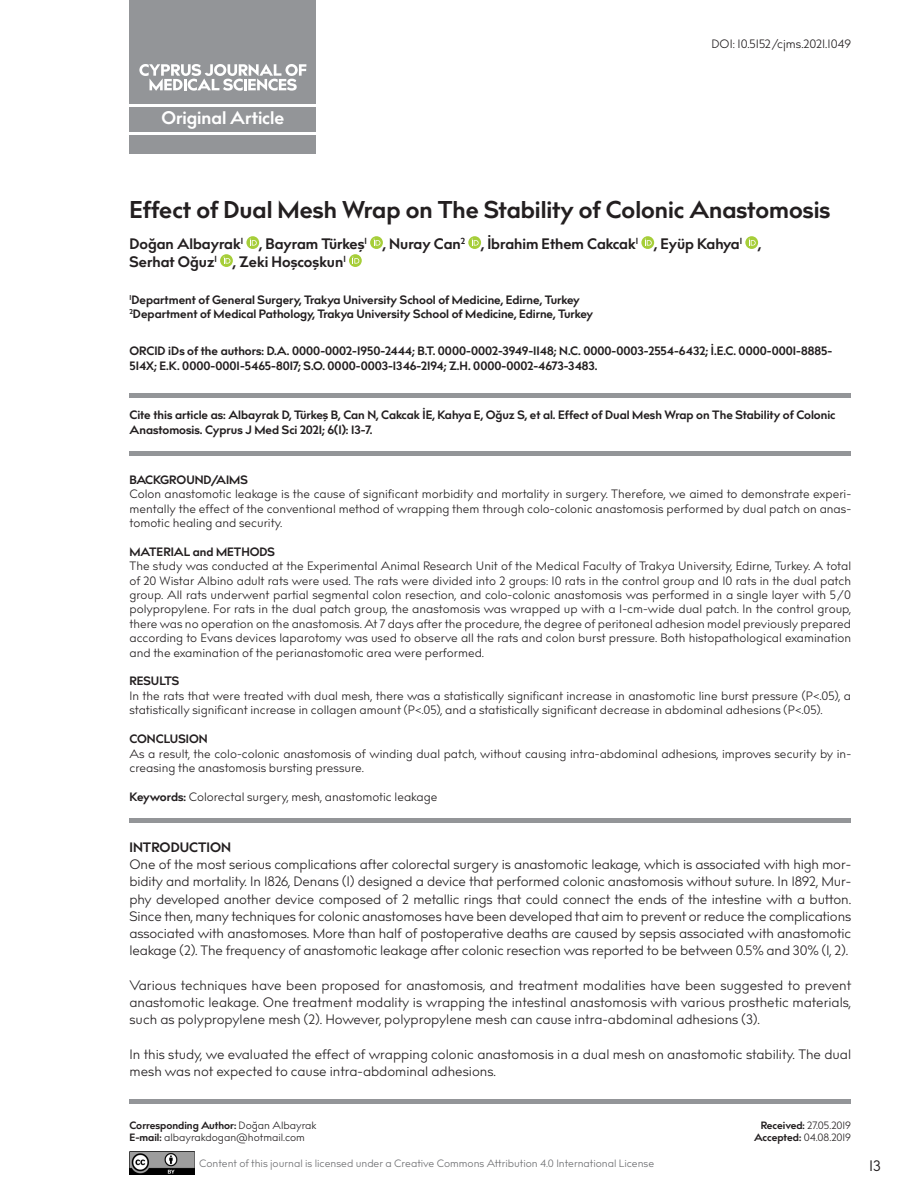
<style>
.page{position:relative;width:915px;height:1191px;background:#fff}
.page>*{position:absolute;margin:0;border:0;box-sizing:border-box;transform-origin:0 0}
.t1{font:700 24px "billcorporatenarrow";color:#231f20}
.t2{font:700 18px "billcorporatenarrow";color:#fff}
.t3{font:700 15px/18px "billcorporatenarrow";color:#231f20}
.t4{font:15px "billcorporatenarrow";color:#231f20}
.t5{font:13.5px/17.2px "billcorporatenarrow";color:#231f20;text-align:justify}
.t6{font:700 13.5px "billcorporatenarrow";color:#231f20}
.t7{font:12px/14.4px "billcorporatenarrow";color:#231f20;text-align:justify}
.t8{font:700 12px/14.4px "billcorporatenarrow";color:#231f20}
.t9{font:10.5px "billcorporatenarrow";color:#6c6d70}
.t10{font:10.5px "billcorporatenarrow";color:#231f20}
.t11{font:700 10.5px "billcorporatenarrow";color:#231f20}
.s1{font-weight:700}
.s2{font-weight:400}
</style>
<div class="page">
<div style="left:129px;top:0;width:187px;height:154px;background:#939598"></div>
<svg style="left:139px;top:64px;width:167px;height:27px"></svg>
<hr style="left:129px;top:132px;width:187px;height:3px;background:#fff">
<hr style="left:129px;top:104px;width:187px;height:2px;background:#fff">
<svg style="left:246px;top:236px;width:13px;height:13px"></svg>
<svg style="left:250px;top:238px;width:7px;height:7px"></svg>
<svg style="left:370px;top:236px;width:13px;height:13px"></svg>
<svg style="left:373px;top:238px;width:7px;height:7px"></svg>
<svg style="left:468px;top:236px;width:13px;height:13px"></svg>
<svg style="left:471px;top:238px;width:7px;height:7px"></svg>
<svg style="left:641px;top:236px;width:13px;height:13px"></svg>
<svg style="left:644px;top:238px;width:7px;height:7px"></svg>
<svg style="left:745px;top:236px;width:12px;height:13px"></svg>
<svg style="left:748px;top:238px;width:7px;height:7px"></svg>
<svg style="left:220px;top:254px;width:13px;height:13px"></svg>
<svg style="left:223px;top:256px;width:7px;height:8px"></svg>
<div style="left:349px;top:254px;width:12px;height:13px;background:#a6ce39;border-radius:50%"></div>
<svg style="left:352px;top:256px;width:7px;height:8px"></svg>
<div style="left:129px;top:1099px;width:721px;height:5px;background:#939598"></div>
<div style="left:129px;top:818px;width:721px;height:5px;background:#939598"></div>
<hr style="left:129px;top:394px;width:721px;height:4px;background:#939598">
<div style="left:129px;top:451px;width:721px;height:5px;background:#939598"></div>
<img style="left:129px;top:1151px;width:66px;height:23px">
<p class="t2" style="left:161px;top:105px;width:124px">Original Article</p>
<p class="t7" style="left:711px;top:37px;width:141px">DOI: 10.5152/cjms.2021.1049</p>
<p class="t1" style="left:129px;top:192px;width:702px">Effect of Dual Mesh Wrap on The Stability of Colonic Anastomosis</p>
<p class="t3" style="left:129px;top:235px;width:633px">Doğan Albayrak<sup>1</sup> , Bayram Türkeş<sup>1</sup> , Nuray Can<sup>2</sup> , İbrahim Ethem Cakcak<sup>1</sup> , Eyüp Kahya<sup>1</sup> ,<br>Serhat Oğuz<sup>1</sup> , Zeki Hoşcoşkun<sup>1</sup></p>
<p class="t8" style="left:129px;top:293px;width:452px"><sup>1</sup>Department of General Surgery, Trakya University School of Medicine, Edirne, Turkey</p>
<p class="t8" style="left:129px;top:307px;width:465px"><sup>2</sup>Department of Medical Pathology, Trakya University School of Medicine, Edirne, Turkey</p>
<p class="t8" style="left:129px;top:344px;width:704px">ORCID iDs of the authors: D.A. 0000-0002-1950-2444; B.T. 0000-0002-3949-1148; N.C. 0000-0003-2554-6432; İ.E.C. 0000-0001-8885-<br>514X; E.K. 0000-0001-5465-8017; S.O. 0000-0003-1346-2194; Z.H. 0000-0002-4673-3483.</p>
<p class="t8" style="left:129px;top:408px;width:707px">Cite this article as: Albayrak D, Türkeş B, Can N, Cakcak İE, Kahya E, Oğuz S, et al. Effect of Dual Mesh Wrap on The Stability of Colonic<br>Anastomosis. Cyprus J Med Sci 2021; 6(1): 13-7.</p>
<p class="t8" style="left:129px;top:473px;width:120px">BACKGROUND/AIMS</p>
<p class="t7" style="left:129px;top:487px;width:723px">Colon anastomotic leakage is the cause of significant morbidity and mortality in surgery. Therefore, we aimed to demonstrate experi&shy;mentally the effect of the conventional method of wrapping them through colo-colonic anastomosis performed by dual patch on anas&shy;tomotic healing and security.</p>
<p class="t8" style="left:129px;top:545px;width:147px">MATERIAL and METHODS</p>
<p class="t7" style="left:129px;top:559px;width:723px">The study was conducted at the Experimental Animal Research Unit of the Medical Faculty of Trakya University, Edirne, Turkey. A total of 20 Wistar Albino adult rats were used. The rats were divided into 2 groups: 10 rats in the control group and 10 rats in the dual patch group. All rats underwent partial segmental colon resection, and colo-colonic anastomosis was performed in a single layer with 5/0 polypropylene. For rats in the dual patch group, the anastomosis was wrapped up with a 1-cm-wide dual patch. In the control group, there was no operation on the anastomosis. At 7 days after the procedure, the degree of peritoneal adhesion model previously prepared according to Evans devices laparotomy was used to observe all the rats and colon burst pressure. Both histopathological examination and the examination of the perianastomotic area were performed.</p>
<p class="t8" style="left:129px;top:674px;width:51px">RESULTS</p>
<p class="t7" style="left:129px;top:689px;width:723px">In the rats that were treated with dual mesh, there was a statistically significant increase in anastomotic line burst pressure (P&lt;.05), a statistically significant increase in collagen amount (P&lt;.05), and a statistically significant decrease in abdominal adhesions (P&lt;.05).</p>
<p class="t8" style="left:129px;top:732px;width:80px">CONCLUSION</p>
<p class="t7" style="left:129px;top:746px;width:723px">As a result, the colo-colonic anastomosis of winding dual patch, without causing intra-abdominal adhesions, improves security by in&shy;creasing the anastomosis bursting pressure.</p>
<p class="t7" style="left:129px;top:789px;width:309px"><span class="s1">Keywords:</span> Colorectal surgery, mesh, anastomotic leakage</p>
<p class="t6" style="left:129px;top:837px;width:103px">INTRODUCTION</p>
<p class="t5" style="left:129px;top:856px;width:723px">One of the most serious complications after colorectal surgery is anastomotic leakage, which is associated with high mor&shy;bidity and mortality. In 1826, Denans (1) designed a device that performed colonic anastomosis without suture. In 1892, Mur&shy;phy developed another device composed of 2 metallic rings that could connect the ends of the intestine with a button.<br>Since then, many techniques for colonic anastomoses have been developed that aim to prevent or reduce the complications associated with anastomoses. More than half of postoperative deaths are caused by sepsis associated with anastomotic leakage (2). The frequency of anastomotic leakage after colonic resection was reported to be between 0.5% and 30% (1, 2).</p>
<p class="t5" style="left:129px;top:977px;width:723px">Various techniques have been proposed for anastomosis, and treatment modalities have been suggested to prevent anastomotic leakage. One treatment modality is wrapping the intestinal anastomosis with various prosthetic materials, such as polypropylene mesh (2). However, polypropylene mesh can cause intra-abdominal adhesions (3).</p>
<p class="t5" style="left:129px;top:1046px;width:723px">In this study, we evaluated the effect of wrapping colonic anastomosis in a dual mesh on anastomotic stability. The dual mesh was not expected to cause intra-abdominal adhesions.</p>
<p class="t11" style="left:129px;top:1117px;width:188px">Corresponding Author: <span class="s2">Doğan Albayrak</span></p>
<p class="t10" style="left:129px;top:1130px;width:177px"><span class="s1">E-mail:</span> albayrakdogan@hotmail.com</p>
<p class="t9" style="left:199px;top:1155px;width:456px">Content of this journal is licensed under a Creative Commons Attribution 4.0 International License</p>
<p class="t10" style="left:760px;top:1117px;width:92px"><span class="s1">Received:</span> 27.05.2019</p>
<p class="t10" style="left:754px;top:1130px;width:98px"><span class="s1">Accepted:</span> 04.08.2019</p>
<p class="t4" style="left:868px;top:1155px;width:13px">13</p>
</div>
